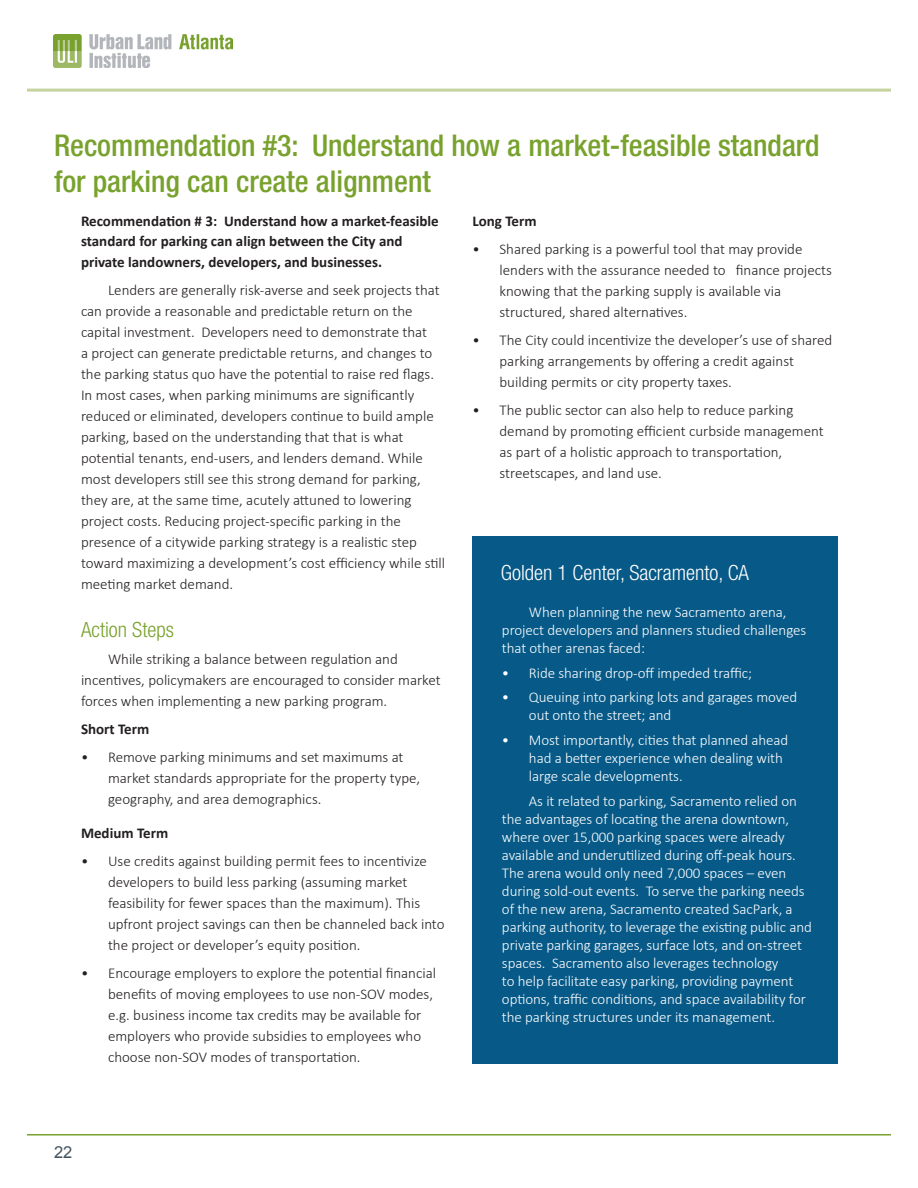
<style>
.page{position:relative;width:918px;height:1188px;background:#fff}
.page>*{position:absolute;margin:0;border:0;box-sizing:border-box;transform-origin:0 0}
.t1{font:500 condensed 30px/36px "Helvetica Neue LT Com";color:#78a22d}
.t2{font:300 condensed 21px "Helvetica Neue LT Com";color:#fff}
.t3{font:300 condensed 21px "Helvetica Neue LT Com";color:#78a22d}
.t4{font:16.5px "Arial";color:#45555f}
.t5{font:300 15px/21px "Calibri";color:#231f20}
.t6{font:300 15px/18px "Calibri";letter-spacing:-.005em;color:#fff}
.t7{font:700 15px/19.5px "Calibri";color:#231f20}
</style>
<div class="page">
<img style="left:54px;top:34px;width:178px;height:34px">
<hr style="left:27px;top:1134px;width:864px;height:2px;background:#78a22d">
<hr style="left:27px;top:89px;width:864px;height:3px;background:#c5d39f">
<div style="left:472px;top:537px;width:366px;height:527px;background:#075a88"></div>
<p class="t1" style="left:54px;top:127px;width:767px">Recommendation #3: Understand how a market-feasible standard for parking can create alignment</p>
<p class="t7" style="left:81px;top:212px;width:359px">Recommendation # 3: Understand how a market-feasible standard for parking can align between the City and</p>
<p class="t7" style="left:81px;top:252px;width:303px">private landowners, developers, and businesses.</p>
<p class="t5" style="left:81px;top:278px;width:366px;text-indent:27px">Lenders are generally risk-averse and seek projects that can provide a reasonable and predictable return on the capital investment. Developers need to demonstrate that<br>a project can generate predictable returns, and changes to the parking status quo have the potential to raise red flags.<br>In most cases, when parking minimums are significantly reduced or eliminated, developers continue to build ample parking, based on the understanding that that is what potential tenants, end-users, and lenders demand. While most developers still see this strong demand for parking, they are, at the same time, acutely attuned to lowering project costs. Reducing project-specific parking in the presence of a citywide parking strategy is a realistic step toward maximizing a development’s cost efficiency while still meeting market demand.</p>
<p class="t3" style="left:81px;top:617px;width:94px">Action Steps</p>
<p class="t5" style="left:81px;top:648px;width:361px;text-indent:27px">While striking a balance between regulation and incentives, policymakers are encouraged to consider market forces when implementing a new parking program.</p>
<p class="t7" style="left:81px;top:719px;width:70px">Short Term</p>
<p class="t5" style="left:108px;top:746px;width:314px;text-indent:-27px">• Remove parking minimums and set maximums at market standards appropriate for the property type, geography, and area demographics.</p>
<p class="t7" style="left:81px;top:824px;width:89px">Medium Term</p>
<p class="t5" style="left:108px;top:850px;width:338px;text-indent:-27px">• Use credits against building permit fees to incentivize developers to build less parking (assuming market feasibility for fewer spaces than the maximum). This upfront project savings can then be channeled back into the project or developer’s equity position.</p>
<p class="t5" style="left:108px;top:962px;width:330px;text-indent:-27px">• Encourage employers to explore the potential financial benefits of moving employees to use non-SOV modes, e.g. business income tax credits may be available for employers who provide subsidies to employees who choose non-SOV modes of transportation.</p>
<p class="t7" style="left:472px;top:212px;width:66px">Long Term</p>
<p class="t5" style="left:500px;top:238px;width:334px;text-indent:-27px">• Shared parking is a powerful tool that may provide lenders with the assurance needed to finance projects knowing that the parking supply is available via structured, shared alternatives.</p>
<p class="t5" style="left:500px;top:329px;width:334px;text-indent:-27px">• The City could incentivize the developer’s use of shared parking arrangements by offering a credit against building permits or city property taxes.</p>
<p class="t5" style="left:500px;top:398px;width:326px;text-indent:-27px">• The public sector can also help to reduce parking demand by promoting efficient curbside management as part of a holistic approach to transportation, streetscapes, and land use.</p>
<p class="t2" style="left:501px;top:560px;width:250px">Golden 1 Center, Sacramento, CA</p>
<p class="t6" style="left:502px;top:602px;width:306px;text-indent:27px">When planning the new Sacramento arena, project developers and planners studied challenges that other arenas faced:</p>
<p class="t6" style="left:502px;top:663px;width:252px">• Ride sharing drop-off impeded traffic;</p>
<p class="t6" style="left:529px;top:688px;width:270px;text-indent:-27px">• Queuing into parking lots and garages moved out onto the street; and</p>
<p class="t6" style="left:529px;top:730px;width:261px;text-indent:-27px">• Most importantly, cities that planned ahead had a better experience when dealing with large scale developments.</p>
<p class="t6" style="left:502px;top:791px;width:311px;text-indent:27px">As it related to parking, Sacramento relied on the advantages of locating the arena downtown, where over 15,000 parking spaces were already available and underutilized during off-peak hours.<br>The arena would only need 7,000 spaces – even during sold-out events. To serve the parking needs of the new arena, Sacramento created SacPark, a parking authority, to leverage the existing public and private parking garages, surface lots, and on-street spaces. Sacramento also leverages technology<br>to help facilitate easy parking, providing payment options, traffic conditions, and space availability for the parking structures under its management.</p>
<p class="t4" style="left:54px;top:1142px;width:20px">22</p>
</div>
